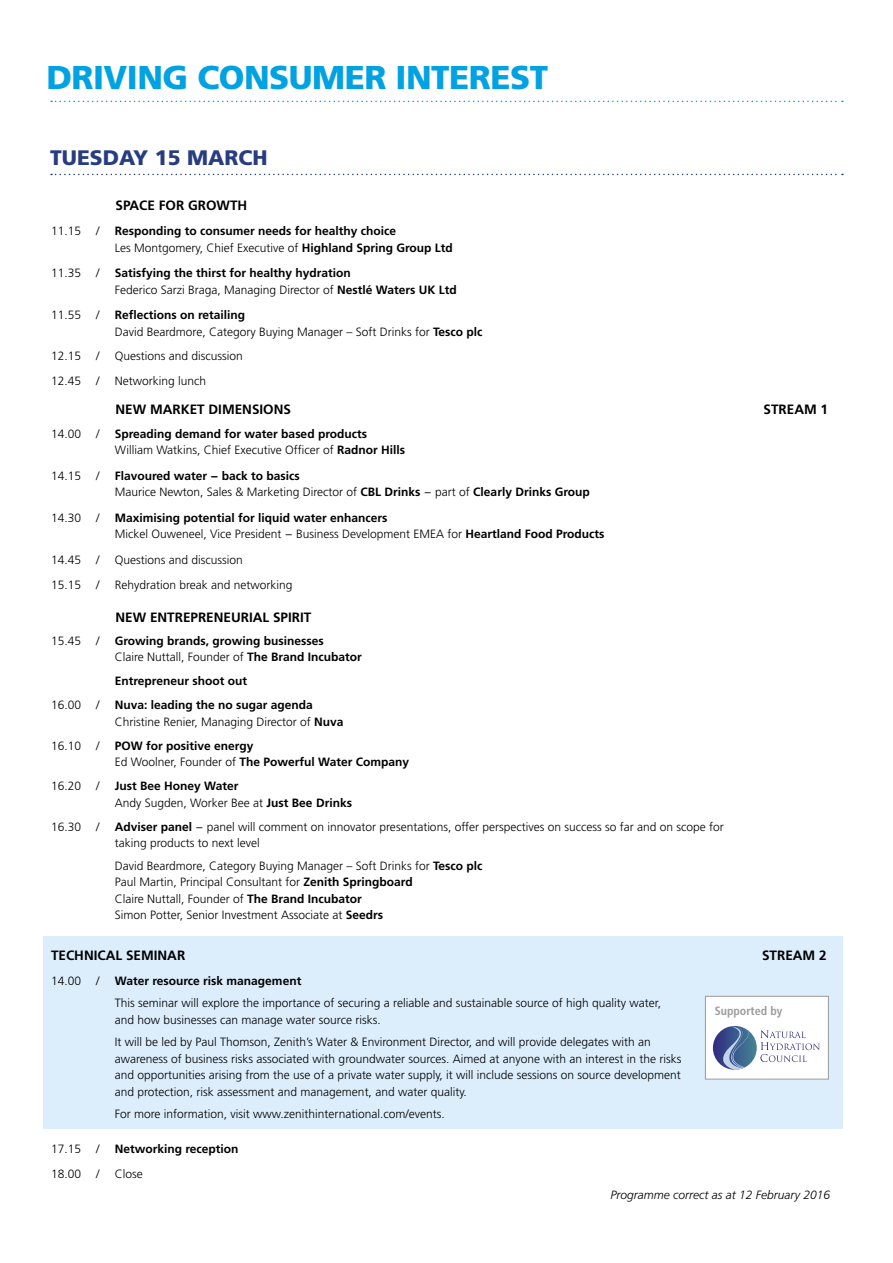
<style>
.page{position:relative;width:893px;height:1263px;background:#fff}
.page>*{position:absolute;margin:0;border:0;box-sizing:border-box;transform-origin:0 0}
.t1{font:900 33px "Frutiger";letter-spacing:-.015em;color:#00a2e2}
.t2{font:900 21px "Frutiger";color:#283d81}
.t3{font:700 13.5px "Frutiger";color:#000}
.t4{font:300 12px/16.5px "Frutiger";color:#000}
.t5{font:700 12px "Frutiger";color:#000}
.t6{font:300 12px/16.5px "Frutiger";color:#000;scale:2 1}
.t7{font:italic 300 12px "Frutiger";color:#000}
.Cross_heading{font:700 condensed 12px "Frutiger";color:#9c9b9b}
.s1{font-weight:700}
.s2{font-weight:300}
</style>
<div class="page">
<div style="left:43px;top:936px;width:800px;height:193px;background:#dcedfc"></div>
<svg style="left:51px;top:174px;width:792px;height:1px"></svg>
<svg style="left:51px;top:101px;width:792px;height:1px"></svg>
<div style="left:705px;top:996px;width:124px;height:83px;background:#fff;border:1px solid #9c9b9b"></div>
<svg style="left:713px;top:1026px;width:44px;height:44px"></svg>
<svg style="left:722px;top:1026px;width:27px;height:44px"></svg>
<svg style="left:760px;top:1030px;width:60px;height:32px"></svg>
<p class="t1" style="left:46px;top:57px;width:503px">DRIVING CONSUMER INTEREST</p>
<p class="t2" style="left:50px;top:145px;width:219px">TUESDAY 15 MARCH</p>
<p class="t3" style="left:116px;top:197px;width:133px">SPACE FOR GROWTH</p>
<p class="t4" style="left:51px;top:223px;width:50px">11.15 /</p>
<p class="t5" style="left:115px;top:224px;width:283px">Responding to consumer needs for healthy choice</p>
<p class="t4" style="left:115px;top:239px;width:340px">Les Montgomery, Chief Executive of <span class="s1">Highland Spring Group Ltd</span></p>
<p class="t4" style="left:51px;top:265px;width:50px">11.35 /</p>
<p class="t5" style="left:115px;top:266px;width:238px">Satisfying the thirst for healthy hydration</p>
<p class="t4" style="left:115px;top:281px;width:344px">Federico Sarzi Braga, Managing Director of <span class="s1">Nestlé Waters UK Ltd</span></p>
<p class="t4" style="left:51px;top:307px;width:50px">11.55 /</p>
<p class="t5" style="left:115px;top:308px;width:132px">Reflections on retailing</p>
<p class="t4" style="left:115px;top:323px;width:369px">David Beardmore, Category Buying Manager – Soft Drinks for <span class="s1">Tesco plc</span></p>
<p class="t4" style="left:51px;top:347px;width:50px">12.15 /</p>
<p class="t4" style="left:115px;top:347px;width:130px">Questions and discussion</p>
<p class="t4" style="left:51px;top:373px;width:50px">12.45 /</p>
<p class="t4" style="left:115px;top:373px;width:93px">Networking lunch</p>
<p class="t3" style="left:116px;top:401px;width:177px">NEW MARKET DIMENSIONS</p>
<p class="t3" style="left:764px;top:401px;width:66px">STREAM 1</p>
<p class="t4" style="left:51px;top:425px;width:50px">14.00 /</p>
<p class="t5" style="left:115px;top:426px;width:254px">Spreading demand for water based products</p>
<p class="t4" style="left:115px;top:442px;width:292px">William Watkins, Chief Executive Officer of <span class="s1">Radnor Hills</span></p>
<p class="t4" style="left:51px;top:467px;width:50px">14.15 /</p>
<p class="t5" style="left:115px;top:468px;width:187px">Flavoured water - back to basics</p>
<p class="t4" style="left:115px;top:484px;width:476px">Maurice Newton, Sales &amp; Marketing Director of <span class="s1">CBL Drinks</span> - part of <span class="s1">Clearly Drinks Group</span></p>
<p class="t4" style="left:51px;top:509px;width:50px">14.30 /</p>
<p class="t5" style="left:115px;top:510px;width:274px">Maximising potential for liquid water enhancers</p>
<p class="t4" style="left:115px;top:526px;width:491px">Mickel Ouweneel, Vice President - Business Development EMEA for <span class="s1">Heartland Food Products</span></p>
<p class="t4" style="left:51px;top:551px;width:50px">14.45 /</p>
<p class="t4" style="left:115px;top:551px;width:130px">Questions and discussion</p>
<p class="t4" style="left:51px;top:577px;width:50px">15.15 /</p>
<p class="t4" style="left:115px;top:577px;width:179px">Rehydration break and networking</p>
<p class="t3" style="left:116px;top:610px;width:197px">NEW ENTREPRENEURIAL SPIRIT</p>
<p class="t4" style="left:51px;top:632px;width:50px">15.45 /</p>
<p class="t5" style="left:115px;top:633px;width:210px">Growing brands, growing businesses</p>
<p class="t4" style="left:115px;top:649px;width:249px">Claire Nuttall, Founder of <span class="s1">The Brand Incubator</span></p>
<p class="t5" style="left:115px;top:674px;width:134px">Entrepreneur shoot out</p>
<p class="t4" style="left:51px;top:697px;width:50px">16.00 /</p>
<p class="t5" style="left:115px;top:698px;width:200px">Nuva: leading the no sugar agenda</p>
<p class="t4" style="left:115px;top:713px;width:230px">Christine Renier, Managing Director of <span class="s1">Nuva</span></p>
<p class="t4" style="left:51px;top:737px;width:50px">16.10 /</p>
<p class="t5" style="left:115px;top:738px;width:140px">POW for positive energy</p>
<p class="t5" style="left:115px;top:755px;width:296px"><span class="s2">Ed Woolner, Founder of</span> The Powerful Water Company</p>
<p class="t4" style="left:51px;top:778px;width:50px">16.20 /</p>
<p class="t5" style="left:115px;top:779px;width:125px">Just Bee Honey Water</p>
<p class="t4" style="left:115px;top:794px;width:239px">Andy Sugden, Worker Bee at <span class="s1">Just Bee Drinks</span></p>
<p class="t4" style="left:51px;top:818px;width:50px">16.30 /</p>
<p class="t6" style="left:115px;top:818px;width:306px"><span class="s1">Adviser panel</span> - panel will comment on innovator presentations, offer perspectives on success so far and on scope for taking products to next level</p>
<p class="t4" style="left:115px;top:857px;width:369px">David Beardmore, Category Buying Manager – Soft Drinks for <span class="s1">Tesco plc</span></p>
<p class="t4" style="left:115px;top:874px;width:299px">Paul Martin, Principal Consultant for <span class="s1">Zenith Springboard</span></p>
<p class="t4" style="left:115px;top:890px;width:249px">Claire Nuttall, Founder of <span class="s1">The Brand Incubator</span></p>
<p class="t4" style="left:115px;top:907px;width:270px">Simon Potter, Senior Investment Associate at <span class="s1">Seedrs</span></p>
<p class="t3" style="left:51px;top:947px;width:136px">TECHNICAL SEMINAR</p>
<p class="t3" style="left:762px;top:947px;width:66px">STREAM 2</p>
<p class="t4" style="left:51px;top:972px;width:50px">14.00 /</p>
<p class="t5" style="left:115px;top:973px;width:188px">Water resource risk management</p>
<p class="t4" style="left:115px;top:995px;width:548px">This seminar will explore the importance of securing a reliable and sustainable source of high quality water, and how businesses can manage water source risks.</p>
<p class="t4" style="left:115px;top:1034px;width:568px">It will be led by Paul Thomson, Zenith’s Water &amp; Environment Director, and will provide delegates with an awareness of business risks associated with groundwater sources. Aimed at anyone with an interest in the risks and opportunities arising from the use of a private water supply, it will include sessions on source development and protection, risk assessment and management, and water quality.</p>
<p class="t4" style="left:115px;top:1106px;width:332px">For more information, visit www.zenithinternational.com/events.</p>
<p class="t4" style="left:51px;top:1140px;width:50px">17.15 /</p>
<p class="t5" style="left:115px;top:1141px;width:125px">Networking reception</p>
<p class="t4" style="left:51px;top:1166px;width:50px">18.00 /</p>
<p class="t4" style="left:115px;top:1166px;width:30px">Close</p>
<p class="t7" style="left:611px;top:1188px;width:221px">Programme correct as at 12 February 2016</p>
<p class="Cross_heading" style="left:715px;top:1004px;width:69px">Supported by</p>
</div>
